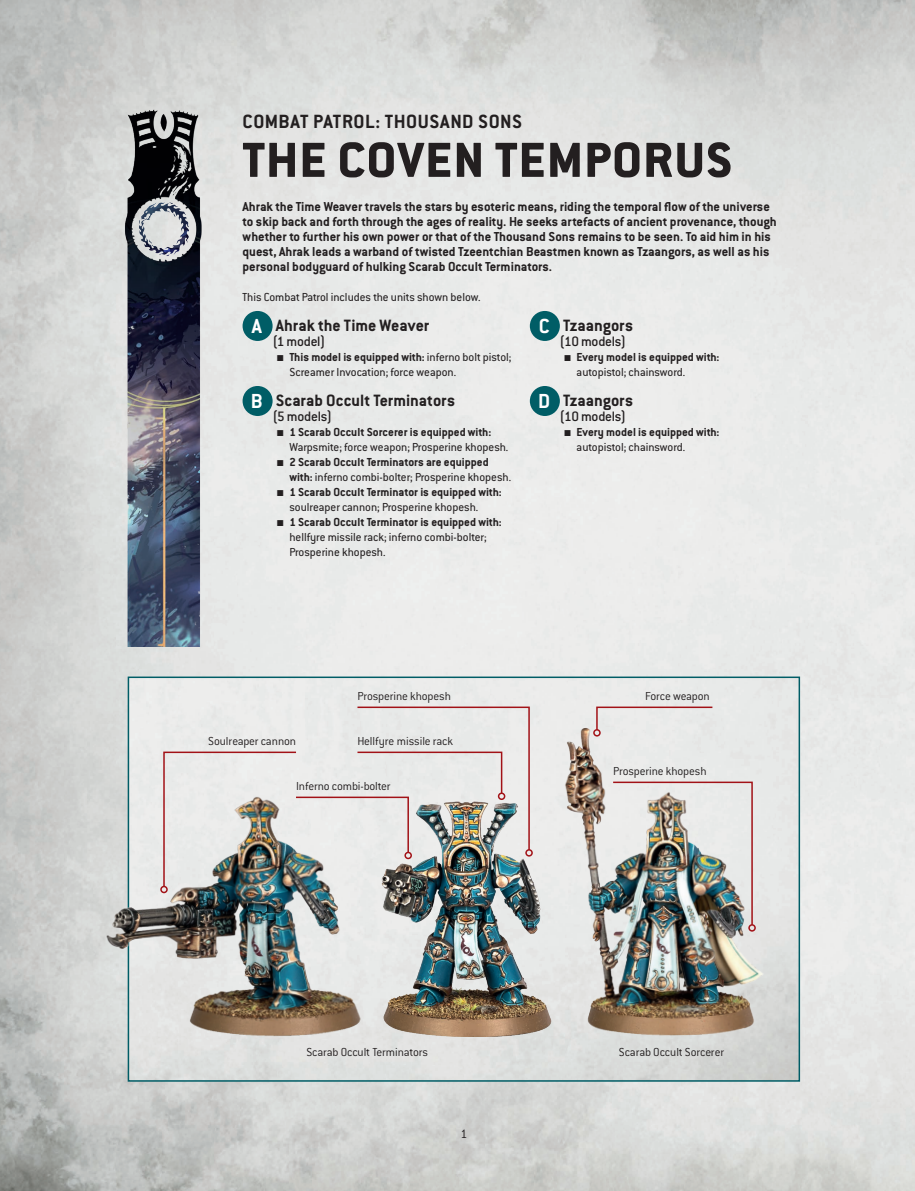
<style>
.page{position:relative;width:915px;height:1191px;background:#fff}
.page>*{position:absolute;margin:0;border:0;box-sizing:border-box;transform-origin:0 0}
.t1{font:800 54px "Conduit ITC Std";letter-spacing:.02em;color:#231f20}
.t2{font:700 21px "Conduit ITC Std";letter-spacing:.02em;color:#231f20}
.t3{font:700 18px "Conduit ITC Std";letter-spacing:-.005em;color:#231f20}
.t4{font:500 15px "Conduit ITC Std";letter-spacing:-.015em;color:#231f20}
.t5{font:700 14.25px/15px "Conduit ITC Std";color:#231f20}
.t6{font:300 13.5px "Conduit ITC Std";color:#231f20}
.t7{font:12.75px/15px "Conduit ITC Std";color:#231f20}
.t8{font:700 12.75px/15px "Conduit ITC Std";color:#231f20}
.t9{font:300 12.75px "Conduit ITC Std";letter-spacing:-.015em;color:#231f20}
.s1{font-size:22.35px;color:#fff}
.s2{font-family:"Arial"}
.s3{font-weight:700}
.s4{font-family:"Arial";font-weight:400}
.s5{font-weight:400}
</style>
<div class="page">
<img style="left:0;top:0;width:914px;height:1191px">
<img style="left:102px;top:106px;width:123px;height:540px">
<img style="left:102px;top:182px;width:123px;height:94px">
<img style="left:131px;top:679px;width:665px;height:399px">
<div style="left:128px;top:676px;width:671px;height:405px;border:2px solid #005d66"></div>
<img style="left:553px;top:721px;width:234px;height:315px">
<img style="left:99px;top:781px;width:261px;height:255px">
<img style="left:360px;top:800px;width:211px;height:236px">
<div style="left:242px;top:311px;width:30px;height:30px;background:#005d66;border-radius:50%"></div>
<div style="left:242px;top:386px;width:30px;height:30px;background:#005d66;border-radius:50%"></div>
<div style="left:529px;top:311px;width:30px;height:30px;background:#005d66;border-radius:50%"></div>
<div style="left:529px;top:386px;width:30px;height:30px;background:#005d66;border-radius:50%"></div>
<div style="left:160px;top:885px;width:8px;height:8px;border:2px solid #a21217;border-radius:50%"></div>
<div style="left:525px;top:849px;width:7px;height:7px;border:2px solid #a21217;border-radius:50%"></div>
<img style="left:611px;top:781px;width:142px;height:145px">
<div style="left:748px;top:924px;width:7px;height:7px;border:2px solid #a21217;border-radius:50%"></div>
<svg style="left:595px;top:706px;width:118px;height:25px;background:#e4dbda"></svg>
<div style="left:593px;top:729px;width:7px;height:7px;border:2px solid #a21217;border-radius:50%"></div>
<img style="left:162px;top:706px;width:368px;height:182px">
<div style="left:497px;top:792px;width:8px;height:8px;border:2px solid #a21217;border-radius:50%"></div>
<h2 class="t2" style="left:242px;top:109px;width:281px">COMBAT PATROL: THOUSAND SONS</h2>
<h1 class="t1" style="left:242px;top:127px;width:491px">THE COVEN TEMPORUS</h1>
<p class="t5" style="left:242px;top:199px;width:535px">Ahrak the Time Weaver travels the stars by esoteric means, riding the temporal flow of the universe to skip back and forth through the ages of reality. He seeks artefacts of ancient provenance, though whether to further his own power or that of the Thousand Sons remains to be seen. To aid him in his quest, Ahrak leads a warband of twisted Tzeentchian Beastmen known as Tzaangors, as well as his personal bodyguard of hulking Scarab Occult Terminators.</p>
<p class="t7" style="left:242px;top:289px;width:239px">This Combat Patrol includes the units shown below.</p>
<p class="t3" style="left:252px;top:315px;width:179px"><span class="s1">A</span> Ahrak the Time Weaver</p>
<p class="t4" style="left:272px;top:333px;width:55px">(1 model)</p>
<p class="t7" style="left:289px;top:349px;width:223px;text-indent:-13px"><span class="s2">■</span> <span class="s3">This model is equipped with:</span> inferno bolt pistol;<br>Screamer Invocation; force weapon.</p>
<p class="t3" style="left:251px;top:390px;width:206px"><span class="s1">B</span> Scarab Occult Terminators</p>
<p class="t4" style="left:272px;top:408px;width:61px">(5 models)</p>
<p class="t7" style="left:289px;top:424px;width:220px;text-indent:-13px"><span class="s2">■</span> <span class="s3">1 Scarab Occult Sorcerer is equipped with:<br></span>Warpsmite; force weapon; Prosperine khopesh.</p>
<p class="t8" style="left:289px;top:454px;width:223px;text-indent:-13px"><span class="s4">■</span> 2 Scarab Occult Terminators are equipped with: <span class="s5">inferno combi-bolter; Prosperine khopesh.</span></p>
<p class="t8" style="left:289px;top:484px;width:214px;text-indent:-13px"><span class="s4">■</span> 1 Scarab Occult Terminator is equipped with: <span class="s5">soulreaper cannon; Prosperine khopesh.</span></p>
<p class="t7" style="left:289px;top:514px;width:214px;text-indent:-13px"><span class="s2">■</span> <span class="s3">1 Scarab Occult Terminator is equipped with: </span>hellfyre missile rack; inferno combi-bolter;<br>Prosperine khopesh.</p>
<p class="t3" style="left:538px;top:315px;width:96px"><span class="s1">C</span> Tzaangors</p>
<p class="t4" style="left:559px;top:333px;width:68px">(10 models)</p>
<p class="t8" style="left:576px;top:349px;width:144px;text-indent:-13px"><span class="s4">■</span> Every model is equipped with: <span class="s5">autopistol; chainsword.</span></p>
<p class="t3" style="left:538px;top:390px;width:97px"><span class="s1">D</span> Tzaangors</p>
<p class="t4" style="left:559px;top:408px;width:68px">(10 models)</p>
<p class="t8" style="left:576px;top:424px;width:144px;text-indent:-13px"><span class="s4">■</span> Every model is equipped with: <span class="s5">autopistol; chainsword.</span></p>
<p class="t9" style="left:208px;top:733px;width:89px">Soulreaper cannon</p>
<p class="t9" style="left:357px;top:688px;width:95px">Prosperine khopesh</p>
<p class="t9" style="left:357px;top:733px;width:97px">Hellfyre missile rack</p>
<p class="t9" style="left:296px;top:778px;width:96px">Inferno combi-bolter</p>
<p class="t9" style="left:645px;top:688px;width:66px">Force weapon</p>
<p class="t9" style="left:613px;top:763px;width:95px">Prosperine khopesh</p>
<p class="t9" style="left:306px;top:1044px;width:123px">Scarab Occult Terminators</p>
<p class="t9" style="left:618px;top:1044px;width:107px">Scarab Occult Sorcerer</p>
<p class="t6" style="left:460px;top:1126px;width:8px">1</p>
</div>
